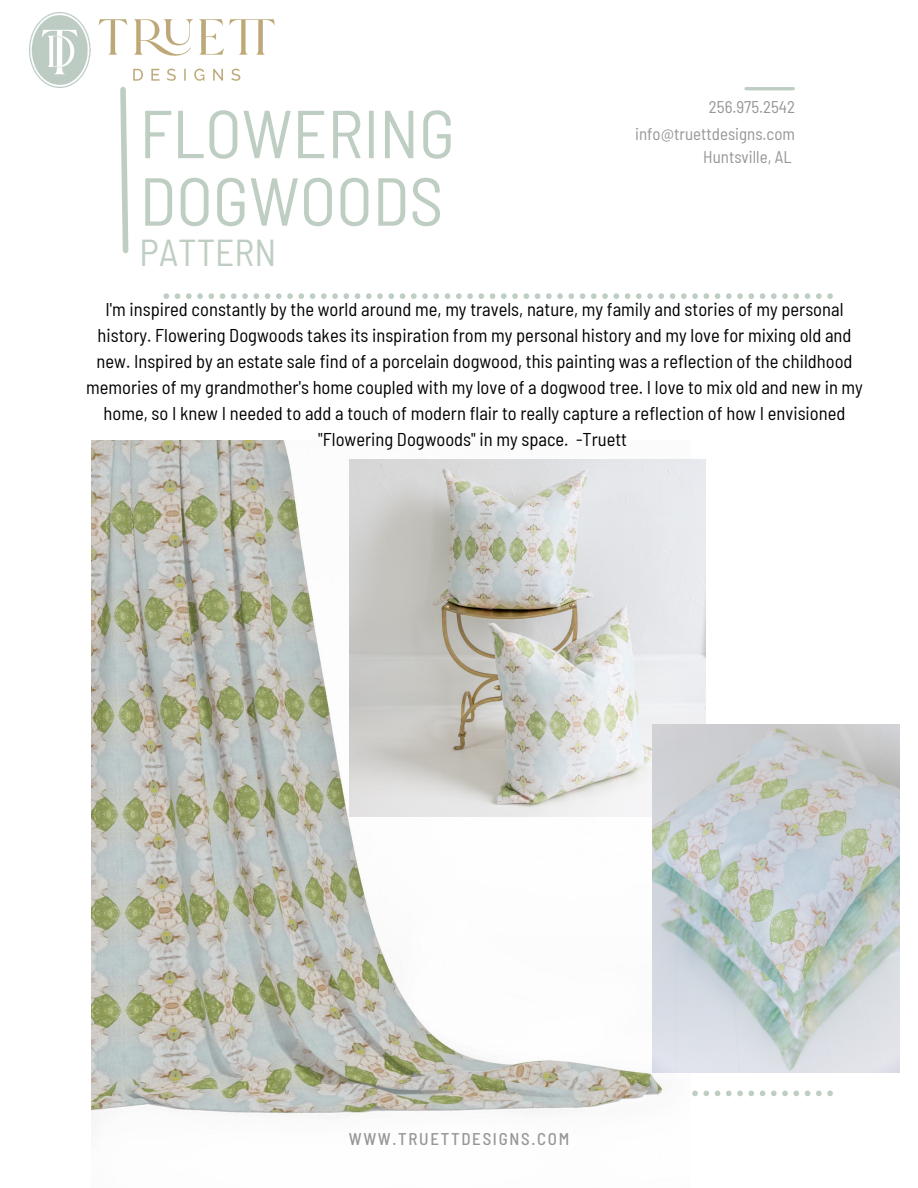
<style>
.page{position:relative;width:918px;height:1188px;background:#fff}
.page>*{position:absolute;margin:0;border:0;box-sizing:border-box;transform-origin:0 0}
.t1{font:semi-condensed 67.8px/67.5px "Barlow";color:#bfcec2}
.t2{font:semi-condensed 37.5px "Barlow";color:#bfcec2}
.t3{font:semi-condensed 18.6px/25.8px "Barlow";color:#000;text-align:center}
.t4{font:semi-condensed 16.95px "Barlow";color:#969696}
.t5{font:500 semi-condensed 16.95px "Barlow";letter-spacing:.1em;color:#969696}
</style>
<div class="page">
<svg style="left:120px;top:87px;width:9px;height:167px"></svg>
<hr style="left:746px;top:87px;width:47px;height:3px;background:#bfcec2">
<svg style="left:791px;top:724px;width:38px;height:1px"></svg>
<svg style="left:692px;top:1091px;width:141px;height:5px"></svg>
<svg style="left:163px;top:293px;width:670px;height:6px"></svg>
<img style="left:92px;top:440px;width:598px;height:681px">
<img style="left:349px;top:460px;width:357px;height:356px">
<img style="left:652px;top:725px;width:248px;height:347px">
<img style="left:30px;top:13px;width:245px;height:74px">
<p class="t1" style="left:140px;top:97px;width:317px">FLOWERING<br>DOGWOODS</p>
<p class="t2" style="left:140px;top:229px;width:138px">PATTERN</p>
<p class="t4" style="left:709px;top:96px;width:88px">256.975.2542</p>
<p class="t4" style="left:635px;top:123px;width:161px">info@truettdesigns.com</p>
<p class="t4" style="left:703px;top:146px;width:90px">Huntsville, AL</p>
<p class="t3" style="left:86px;top:296px;width:778px">I'm inspired constantly by the world around me, my travels, nature, my family and stories of my personal history. Flowering Dogwoods takes its inspiration from my personal history and my love for mixing old and new. Inspired by an estate sale find of a porcelain dogwood, this painting was a reflection of the childhood memories of my grandmother's home coupled with my love of a dogwood tree. I love to mix old and new in my home, so I knew I needed to add a touch of modern flair to really capture a reflection of how I envisioned "Flowering Dogwoods" in my space. -Truett</p>
<p class="t5" style="left:349px;top:1128px;width:222px">WWW.TRUETTDESIGNS.COM</p>
</div>
